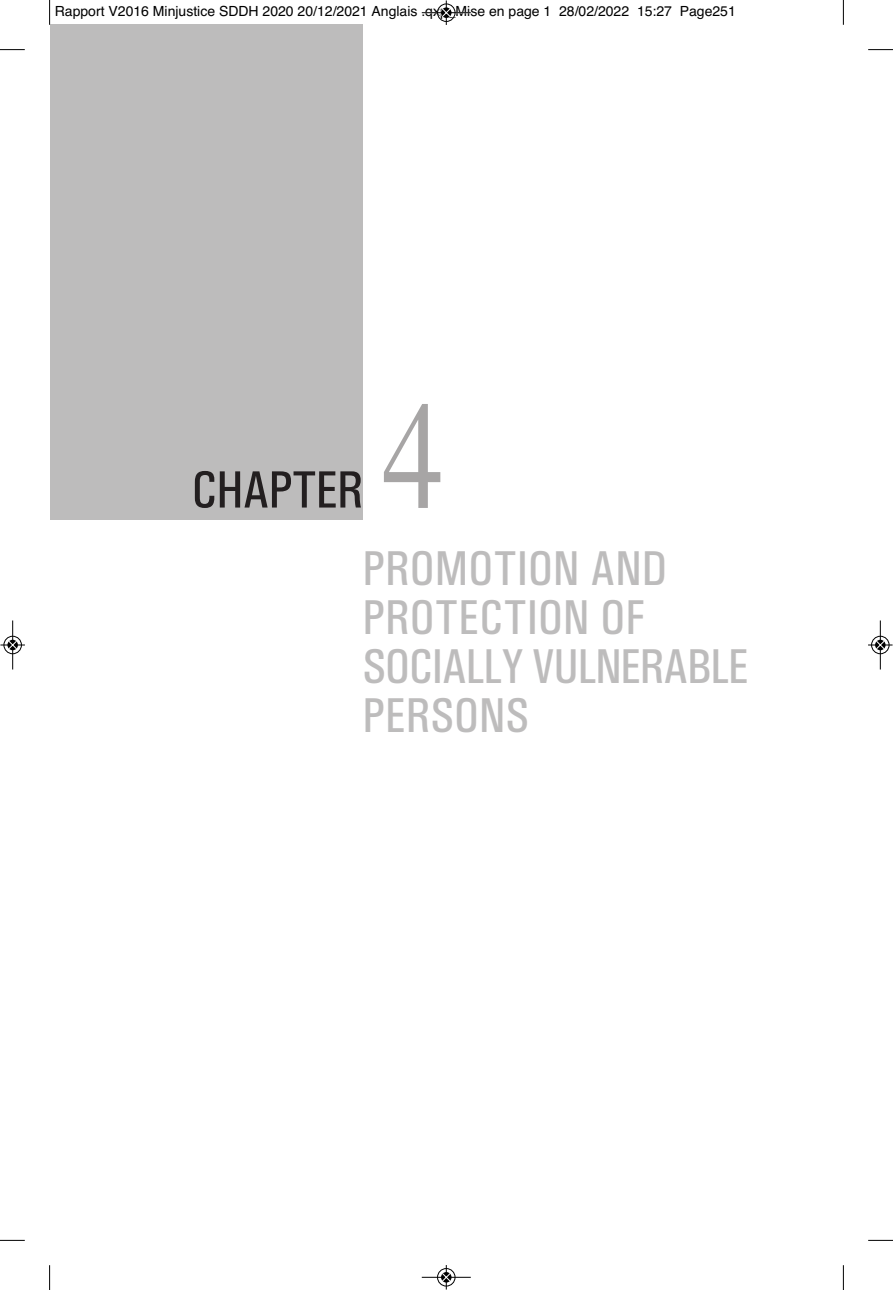
<style>
.page{position:relative;width:893px;height:1290px;background:#fff}
.page>*{position:absolute;margin:0;border:0;box-sizing:border-box;transform-origin:0 0}
.t1{font:155.05px "Times";color:rgb(35 31 32/.4);scale:.79 1}
.t2{font:500 condensed 52.5px "Univers";letter-spacing:-.02em;color:#231f20}
.t3{font:500 condensed 49px/49px "Univers";color:rgb(35 31 32/.3)}
.t4{font:14px "Helvetica";color:#000}
.s1{font-size:35px;color:#fff}
</style>
<div class="page">
<div style="left:50px;top:25px;width:313px;height:495px;background:#bdbcbc"></div>
<svg style="left:49px;top:0;width:1px;height:25px"></svg>
<svg style="left:0;top:49px;width:25px;height:1px"></svg>
<svg style="left:843px;top:0;width:1px;height:25px"></svg>
<svg style="left:868px;top:49px;width:25px;height:1px"></svg>
<svg style="left:49px;top:1265px;width:1px;height:25px"></svg>
<svg style="left:0;top:1240px;width:25px;height:1px"></svg>
<svg style="left:843px;top:1265px;width:1px;height:25px"></svg>
<svg style="left:868px;top:1240px;width:25px;height:1px"></svg>
<div style="left:437px;top:3px;width:19px;height:19px;border:1px solid #fff;border-radius:50%"></div>
<hr style="left:422px;top:12px;width:49px;height:1px;background:#000">
<div style="left:437px;top:4px;width:18px;height:18px;border:1px solid #000;border-radius:50%"></div>
<svg style="left:442px;top:0;width:9px;height:25px"></svg>
<div style="left:437px;top:1268px;width:19px;height:18px;border:1px solid #fff;border-radius:50%"></div>
<hr style="left:422px;top:1277px;width:49px;height:1px;background:#000">
<div style="left:437px;top:1268px;width:18px;height:18px;border:1px solid #000;border-radius:50%"></div>
<svg style="left:442px;top:1265px;width:9px;height:24px"></svg>
<div style="left:3px;top:636px;width:19px;height:18px;border:1px solid #fff;border-radius:50%"></div>
<hr style="left:12px;top:620px;width:1px;height:49px;background:#000">
<div style="left:4px;top:636px;width:18px;height:18px;border:1px solid #000;border-radius:50%"></div>
<svg style="left:0;top:640px;width:25px;height:9px"></svg>
<div style="left:871px;top:636px;width:19px;height:18px;border:1px solid #fff;border-radius:50%"></div>
<hr style="left:880px;top:620px;width:1px;height:49px;background:#000">
<div style="left:871px;top:636px;width:18px;height:18px;border:1px solid #000;border-radius:50%"></div>
<svg style="left:868px;top:640px;width:24px;height:9px"></svg>
<p class="t4" style="left:55px;top:3px;width:682px">Rapport V2016 Minjustice SDDH 2020 20/12/2021 Anglais .qxp_Mise en page 1 28/02/2022 15:27 Page251</p>
<h1 class="t1" style="left:382px;top:364px;width:79px">4</h1>
<h2 class="t2" style="left:191px;top:459px;width:199px">CHAPTER <span class="s1">4</span></h2>
<h3 class="t3" style="left:363px;top:544px;width:388px">PROMOTION AND<br>PROTECTION OF<br>SOCIALLY VULNERABLE<br>PERSONS</h3>
</div>
